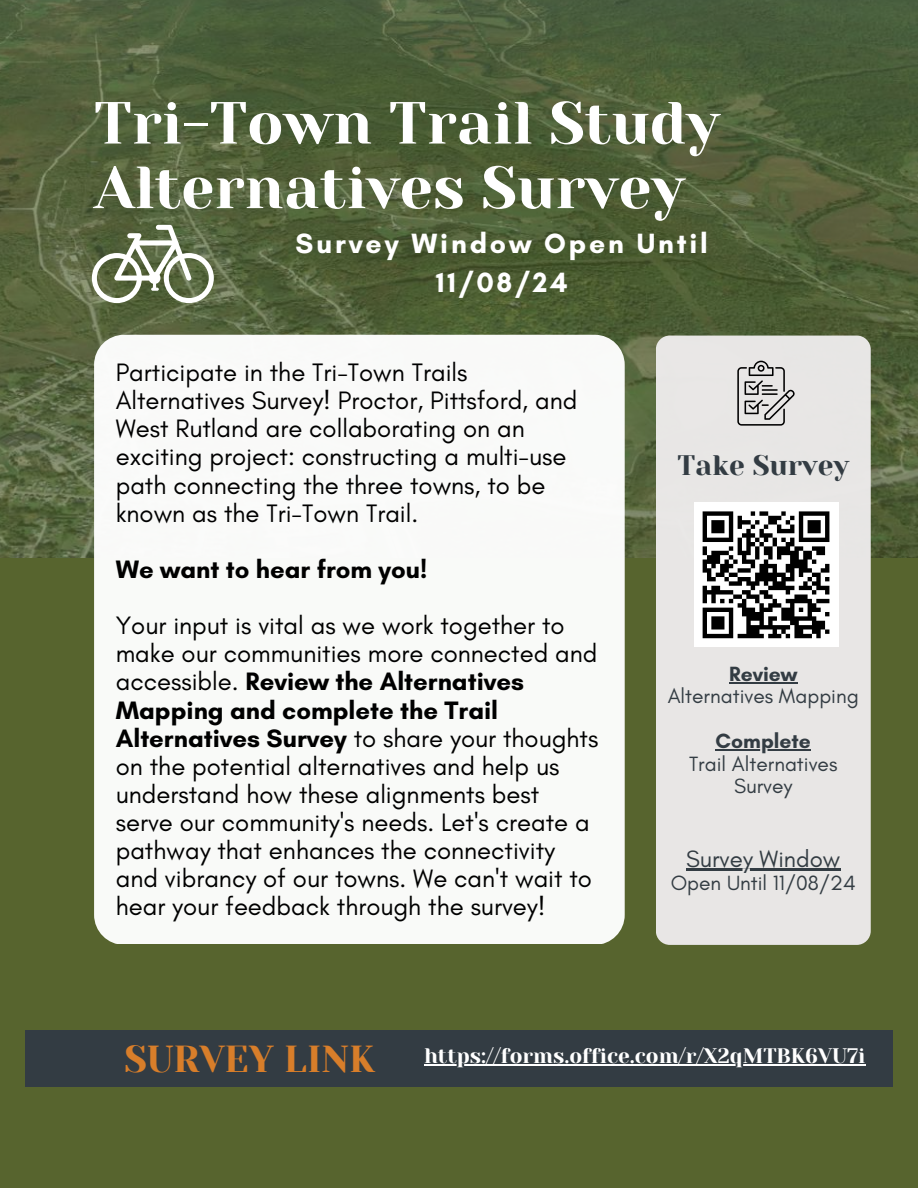
<style>
.page{position:relative;width:918px;height:1188px;background:#57642e}
.page>*{position:absolute;margin:0;border:0;box-sizing:border-box;transform-origin:0 0}
.t1{font:59.25px/64.5px "Yeseva One";color:#fff}
.t2{font:37.5px "Yeseva One";color:#d87e2a}
.t3{font:700 28.35px/39.3px "Glacial Indifference";letter-spacing:.1em;color:#fff;text-align:center}
.t4{font:28.05px "Yeseva One";color:#333c43}
.t5{font:25.65px/28.2px "Glacial Indifference";color:#000}
.t6{font:700 25.65px "Glacial Indifference";color:#000}
.t7{font:24px "Glacial Indifference";color:#333c43}
.t8{font:21px/22.5px "Glacial Indifference";color:#333c43;text-align:center}
.t9{font:21px "Yeseva One";color:#fff}
.t10{font:700 21px "Glacial Indifference";color:#333c43}
.s1{font-weight:700}
</style>
<div class="page">
<img style="left:0;top:0;width:918px;height:558px">
<div style="left:94px;top:335px;width:531px;height:609px;background:#f9faf8;border-radius:30px"></div>
<div style="left:656px;top:336px;width:215px;height:609px;background:#edebeb;border-radius:14px"></div>
<div style="left:25px;top:1030px;width:868px;height:57px;background:#333c43"></div>
<svg style="left:92px;top:225px;width:122px;height:78px"></svg>
<svg style="left:737px;top:361px;width:58px;height:65px"></svg>
<hr style="left:729px;top:682px;width:68px;height:1px;background:#333c43">
<hr style="left:716px;top:750px;width:95px;height:1px;background:#333c43">
<hr style="left:686px;top:869px;width:154px;height:2px;background:#333c43">
<hr style="left:424px;top:1064px;width:441px;height:1px;background:#fff">
<div style="left:694px;top:503px;width:144px;height:144px;background:#fff"></div>
<svg style="left:702px;top:511px;width:128px;height:128px"></svg>
<h1 class="t1" style="left:94px;top:89px;width:627px">Tri-Town Trail Study<br>Alternatives Survey</h1>
<p class="t3" style="left:296px;top:223px;width:414px">Survey Window Open Until<br>11/08/24</p>
<p class="t5" style="left:116px;top:359px;width:463px">Participate in the Tri-Town Trails Alternatives Survey! Proctor, Pittsford, and West Rutland are collaborating on an exciting project: constructing a multi-use path connecting the three towns, to be known as the Tri-Town Trail.</p>
<p class="t6" style="left:116px;top:553px;width:313px">We want to hear from you!</p>
<p class="t5" style="left:116px;top:612px;width:484px">Your input is vital as we work together to make our communities more connected and accessible. <span class="s1">Review the Alternatives Mapping and complete the Trail Alternatives Survey</span> to share your thoughts on the potential alternatives and help us understand how these alignments best serve our community's needs. Let's create a pathway that enhances the connectivity and vibrancy of our towns. We can't wait to hear your feedback through the survey!</p>
<p class="t4" style="left:677px;top:445px;width:173px">Take Survey</p>
<p class="t10" style="left:729px;top:661px;width:70px">Review</p>
<p class="t8" style="left:668px;top:686px;width:193px">Alternatives Mapping</p>
<p class="t10" style="left:716px;top:728px;width:97px">Complete</p>
<p class="t8" style="left:689px;top:753px;width:150px">Trail Alternatives<br>Survey</p>
<p class="t7" style="left:686px;top:845px;width:156px">Survey Window</p>
<p class="t8" style="left:671px;top:872px;width:187px">Open Until 11/08/24</p>
<h2 class="t2" style="left:124px;top:1031px;width:252px">SURVEY LINK</h2>
<p class="t9" style="left:424px;top:1040px;width:443px">https://forms.office.com/r/X2qMTBK6VU7i</p>
</div>
